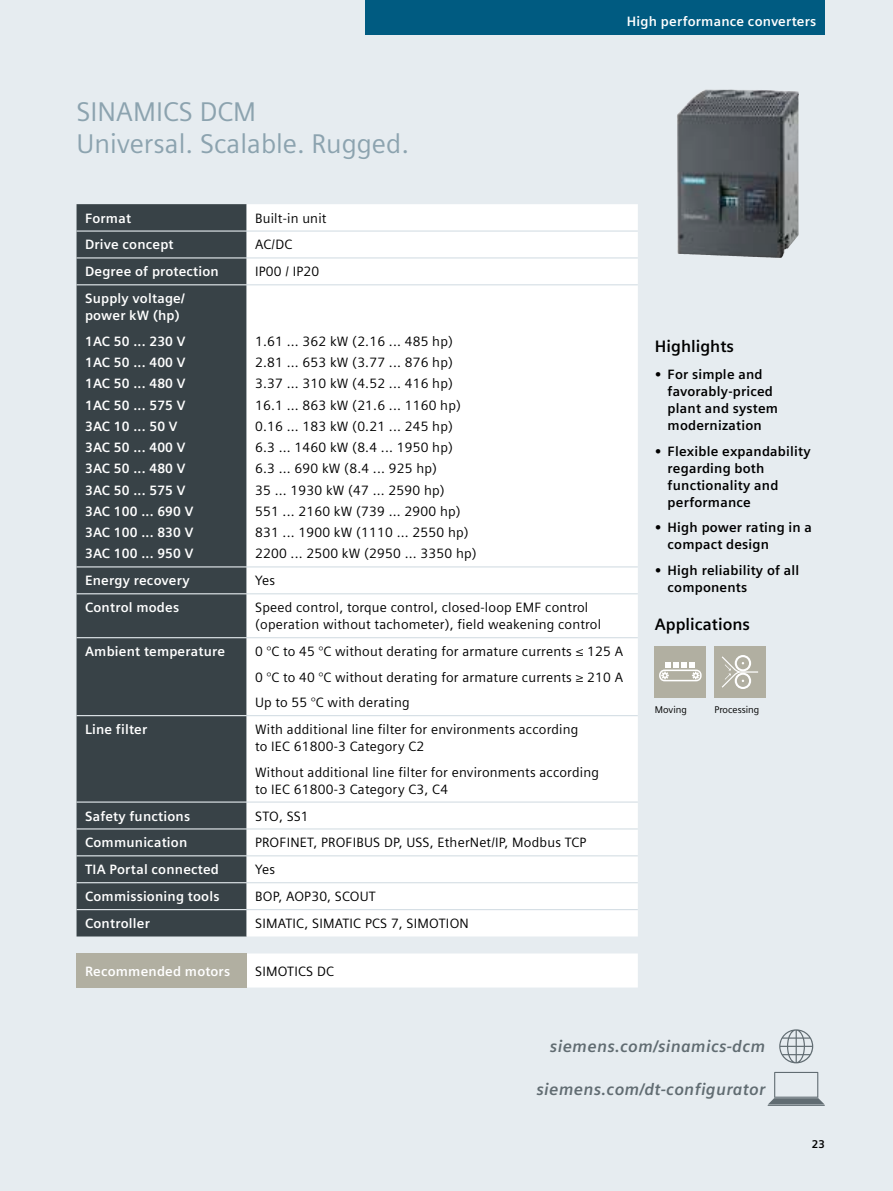
<style>
.page{position:relative;width:893px;height:1191px;background:#e6ecf0}
.page>*{position:absolute;margin:0;border:0;box-sizing:border-box;transform-origin:0 0}
.t1{font:27px/32.4px "Siemens Sans Global";color:#8ca3af}
.t2{font:italic 700 16.5px "Siemens Sans Global";letter-spacing:.015em;color:#616c72}
.t3{font:700 16.5px "Siemens Sans Global";color:#000}
.t4{font:13.5px/21.3px "Siemens Sans Global";letter-spacing:.015em;color:#000}
.t5{font:700 13.5px/21.3px "Siemens Sans Global";letter-spacing:.015em;color:#fff}
.t6{font:700 13.5px/17px "Siemens Sans Global";letter-spacing:.015em;color:#000}
.t7{font:700 11.25px "Siemens Sans Global";color:#000}
.t8{font:9.75px "Siemens Sans Global";color:#000}
</style>
<div class="page">
<div style="left:366px;top:0;width:459px;height:34px;background:#005b81"></div>
<div style="left:655px;top:646px;width:51px;height:51px;background:#b1afa1"></div>
<svg style="left:659px;top:662px;width:43px;height:19px"></svg>
<div style="left:714px;top:646px;width:51px;height:51px;background:#b1afa1"></div>
<svg style="left:722px;top:655px;width:36px;height:34px"></svg>
<div style="left:77px;top:204px;width:170px;height:732px;background:#384247"></div>
<div style="left:247px;top:204px;width:391px;height:783px;background:#fff"></div>
<div style="left:77px;top:953px;width:170px;height:34px;background:#b1afa1"></div>
<hr style="left:77px;top:230px;width:170px;height:2px;background:#e6ecf0">
<hr style="left:77px;top:257px;width:170px;height:1px;background:#e6ecf0">
<hr style="left:77px;top:284px;width:170px;height:1px;background:#e6ecf0">
<hr style="left:77px;top:566px;width:170px;height:1px;background:#e6ecf0">
<hr style="left:77px;top:593px;width:170px;height:1px;background:#e6ecf0">
<hr style="left:77px;top:637px;width:170px;height:1px;background:#e6ecf0">
<hr style="left:77px;top:715px;width:170px;height:1px;background:#e6ecf0">
<hr style="left:77px;top:801px;width:170px;height:1px;background:#e6ecf0">
<hr style="left:77px;top:828px;width:170px;height:1px;background:#e6ecf0">
<hr style="left:77px;top:855px;width:170px;height:1px;background:#e6ecf0">
<hr style="left:77px;top:882px;width:170px;height:1px;background:#e6ecf0">
<hr style="left:77px;top:909px;width:170px;height:1px;background:#e6ecf0">
<hr style="left:247px;top:230px;width:391px;height:2px;background:#d4dee4">
<hr style="left:247px;top:257px;width:391px;height:1px;background:#d4dee4">
<hr style="left:247px;top:284px;width:391px;height:1px;background:#d4dee4">
<hr style="left:247px;top:566px;width:391px;height:1px;background:#d4dee4">
<hr style="left:247px;top:593px;width:391px;height:1px;background:#d4dee4">
<hr style="left:247px;top:637px;width:391px;height:1px;background:#d4dee4">
<hr style="left:247px;top:715px;width:391px;height:1px;background:#d4dee4">
<hr style="left:247px;top:801px;width:391px;height:1px;background:#d4dee4">
<hr style="left:247px;top:828px;width:391px;height:1px;background:#d4dee4">
<hr style="left:247px;top:855px;width:391px;height:1px;background:#d4dee4">
<hr style="left:247px;top:882px;width:391px;height:1px;background:#d4dee4">
<hr style="left:247px;top:909px;width:391px;height:1px;background:#d4dee4">
<svg style="left:779px;top:1029px;width:34px;height:34px"></svg>
<svg style="left:767px;top:1071px;width:58px;height:35px"></svg>
<img style="left:677px;top:90px;width:122px;height:168px">
<h1 class="t1" style="left:77px;top:96px;width:334px">SINAMICS DCM<br>Universal. Scalable. Rugged.</h1>
<p class="t5" style="left:627px;top:10px;width:191px">High performance converters</p>
<p class="t5" style="left:85px;top:207px;width:48px">Format</p>
<p class="t4" style="left:255px;top:208px;width:73px">Built-in unit</p>
<p class="t5" style="left:85px;top:234px;width:90px">Drive concept</p>
<p class="t4" style="left:255px;top:235px;width:39px">AC/DC</p>
<p class="t5" style="left:85px;top:261px;width:135px">Degree of protection</p>
<p class="t4" style="left:255px;top:261px;width:66px">IP00 / IP20</p>
<p class="t5" style="left:85px;top:290px;width:101px;line-height:17px">Supply voltage/ power kW (hp)</p>
<p class="t5" style="left:85px;top:330px;width:110px">1AC 50 ... 230 V<br>1AC 50 ... 400 V<br>1AC 50 ... 480 V<br>1AC 50 ... 575 V<br>3AC 10 ... 50 V<br>3AC 50 ... 400 V<br>3AC 50 ... 480 V<br>3AC 50 ... 575 V<br>3AC 100 ... 690 V<br>3AC 100 ... 830 V<br>3AC 100 ... 950 V</p>
<p class="t4" style="left:255px;top:331px;width:223px">1.61 ... 362 kW (2.16 ... 485 hp)<br>2.81 ... 653 kW (3.77 ... 876 hp)<br>3.37 ... 310 kW (4.52 ... 416 hp)<br>16.1 ... 863 kW (21.6 ... 1160 hp)<br>0.16 ... 183 kW (0.21 ... 245 hp)<br>6.3 ... 1460 kW (8.4 ... 1950 hp)<br>6.3 ... 690 kW (8.4 ... 925 hp)<br>35 ... 1930 kW (47 ... 2590 hp)<br>551 ... 2160 kW (739 ... 2900 hp)<br>831 ... 1900 kW (1110 ... 2550 hp)<br>2200 ... 2500 kW (2950 ... 3350 hp)</p>
<p class="t5" style="left:85px;top:570px;width:106px">Energy recovery</p>
<p class="t4" style="left:255px;top:570px;width:21px">Yes</p>
<p class="t5" style="left:85px;top:597px;width:96px">Control modes</p>
<p class="t4" style="left:255px;top:599px;width:348px;line-height:17px">Speed control, torque control, closed-loop EMF control (operation without tachometer), field weakening control</p>
<p class="t5" style="left:85px;top:641px;width:142px">Ambient temperature</p>
<p class="t4" style="left:255px;top:639px;width:370px;line-height:25.5px;text-align:justify">0 °C to 45 °C without derating for armature currents ≤ 125 A 0 °C to 40 °C without derating for armature currents ≥ 210 A Up to 55 °C with derating</p>
<p class="t5" style="left:85px;top:719px;width:64px">Line filter</p>
<p class="t4" style="left:255px;top:721px;width:325px;line-height:17px">With additional line filter for environments according to IEC 61800-3 Category C2</p>
<p class="t4" style="left:255px;top:764px;width:345px;line-height:17px">Without additional line filter for environments according to IEC 61800-3 Category C3, C4</p>
<p class="t5" style="left:85px;top:805px;width:107px">Safety functions</p>
<p class="t4" style="left:255px;top:805px;width:55px">STO, SS1</p>
<p class="t5" style="left:85px;top:832px;width:104px">Communication</p>
<p class="t4" style="left:255px;top:832px;width:333px">PROFINET, PROFIBUS DP, USS, EtherNet/IP, Modbus TCP</p>
<p class="t5" style="left:85px;top:859px;width:135px">TIA Portal connected</p>
<p class="t4" style="left:255px;top:859px;width:21px">Yes</p>
<p class="t5" style="left:85px;top:886px;width:136px">Commissioning tools</p>
<p class="t4" style="left:255px;top:886px;width:122px">BOP, AOP30, SCOUT</p>
<p class="t5" style="left:85px;top:912px;width:66px">Controller</p>
<p class="t4" style="left:255px;top:913px;width:215px">SIMATIC, SIMATIC PCS 7, SIMOTION</p>
<p class="t5" style="left:85px;top:960px;width:147px">Recommended motors</p>
<p class="t4" style="left:255px;top:960px;width:80px">SIMOTICS DC</p>
<p class="t3" style="left:655px;top:337px;width:81px">Highlights</p>
<p class="t6" style="left:668px;top:366px;width:112px;text-indent:-13px">• For simple and favorably-priced plant and system modernization</p>
<p class="t6" style="left:668px;top:443px;width:145px;text-indent:-13px">• Flexible expandability regarding both functionality and performance</p>
<p class="t6" style="left:668px;top:519px;width:146px;text-indent:-13px">• High power rating in a compact design</p>
<p class="t6" style="left:668px;top:562px;width:133px;text-indent:-13px">• High reliability of all components</p>
<p class="t3" style="left:655px;top:614px;width:97px">Applications</p>
<p class="t8" style="left:655px;top:702px;width:34px">Moving</p>
<p class="t8" style="left:714px;top:702px;width:46px">Processing</p>
<p class="t2" style="left:550px;top:1033px;width:217px">siemens.com/sinamics-dcm</p>
<p class="t2" style="left:536px;top:1076px;width:230px">siemens.com/dt-configurator</p>
<p class="t7" style="left:812px;top:1137px;width:15px">23</p>
</div>
